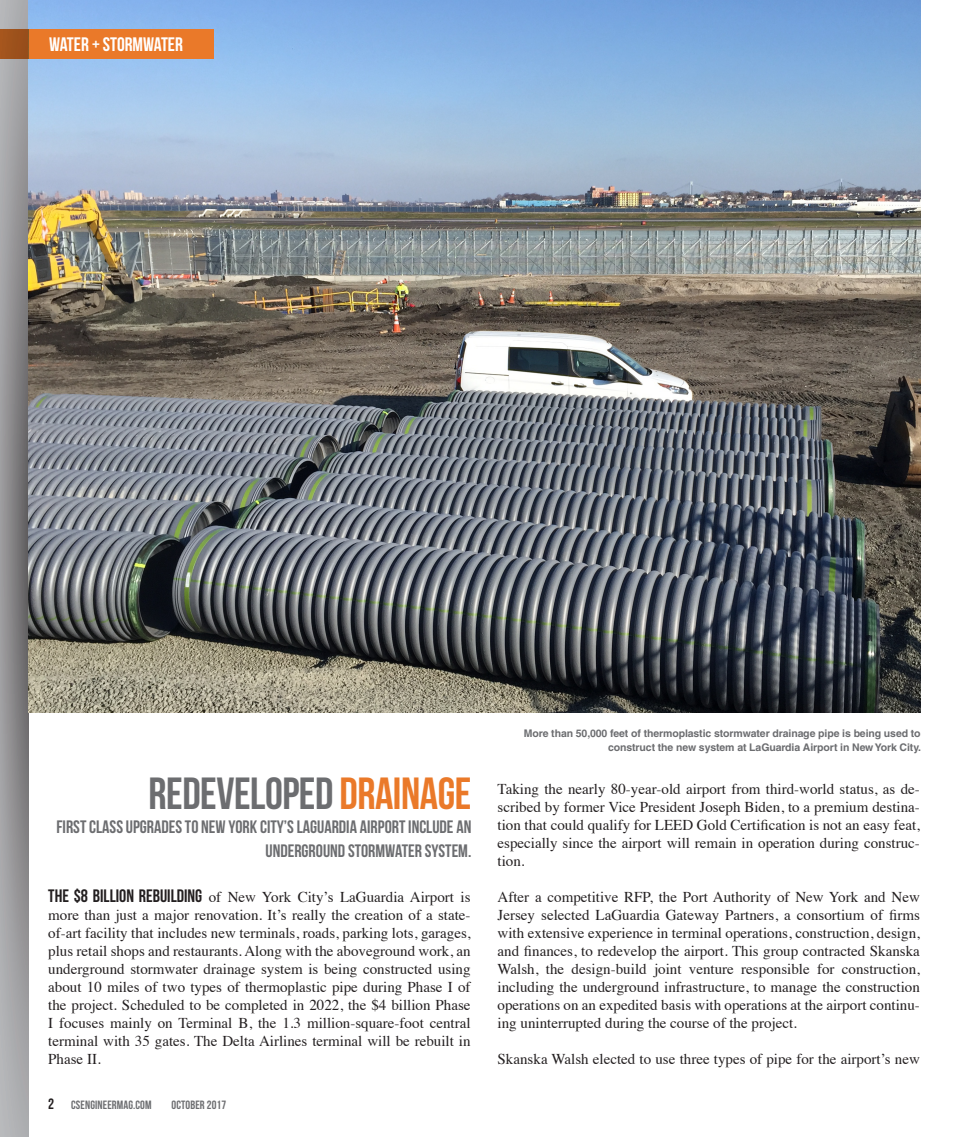
<style>
.page{position:relative;width:973px;height:1137px;background:#fff}
.page>*{position:absolute;margin:0;border:0;box-sizing:border-box;transform-origin:0 0}
.t1{font:45px "Bebas Neue";letter-spacing:-.01em;color:#6c6d70}
.t2{font:19.5px "Bebas Neue";color:#fff}
.t3{font:18px/24px "Bebas Neue";color:#6c6d70;text-align:right}
.t4{font:15px/18px "Times";color:#231f20;text-align:justify}
.t5{font:12px "Bebas Neue";letter-spacing:.01em;color:#6c6d70}
.t6{font:700 10.5px/13.5px "Helvetica";letter-spacing:-.01em;color:#6c6d70;text-align:right}
.s1{color:#ea7929}
.s2{font-family:"Bebas Neue";font-size:18px}
.s3{font-size:15px;color:#231f20}
</style>
<div class="page">
<svg style="left:0;top:0;width:29px;height:1137px"></svg>
<img style="left:29px;top:0;width:891px;height:712px">
<div style="left:29px;top:29px;width:184px;height:29px;background:#ea7929"></div>
<div style="left:0;top:29px;width:29px;height:29px;background:#9c511c"></div>
<p class="t2" style="left:49px;top:33px;width:135px">WATER + STORMWATER</p>
<p class="t1" style="left:148px;top:769px;width:324px">REDEVELOPED <span class="s1">DRAINAGE</span></p>
<p class="t3" style="left:56px;top:814px;width:416px">FIRST CLASS UPGRADES TO NEW YORK CITY’S LAGUARDIA AIRPORT INCLUDE AN<br>UNDERGROUND STORMWATER SYSTEM.</p>
<p class="t4" style="left:48px;top:886px;width:423px"><span class="s2">THE $8 BILLION REBUILDING</span> of New York City’s LaGuardia Airport is more than just a major renovation. It’s really the creation of a state&shy;of-art facility that includes new terminals, roads, parking lots, garages, plus retail shops and restaurants. Along with the aboveground work, an underground stormwater drainage system is being constructed using about 10 miles of two types of thermoplastic pipe during Phase I of the project. Scheduled to be completed in 2022, the $4 billion Phase I focuses mainly on Terminal B, the 1.3 million-square-foot central terminal with 35 gates. The Delta Airlines terminal will be rebuilt in Phase II.</p>
<p class="t5" style="left:48px;top:1099px;width:105px"><span class="s3">2</span> CSENGINEERMAG.COM</p>
<p class="t5" style="left:171px;top:1099px;width:56px">OCTOBER 2017</p>
<p class="t6" style="left:523px;top:727px;width:398px">More than 50,000 feet of thermoplastic stormwater drainage pipe is being used to construct the new system at LaGuardia Airport in New York City.</p>
<p class="t4" style="left:497px;top:778px;width:423px">Taking the nearly 80-year-old airport from third-world status, as de&shy;scribed by former Vice President Joseph Biden, to a premium destina&shy;tion that could qualify for LEED Gold Certification is not an easy feat, especially since the airport will remain in operation during construc&shy;tion.</p>
<p class="t4" style="left:497px;top:886px;width:423px">After a competitive RFP, the Port Authority of New York and New Jersey selected LaGuardia Gateway Partners, a consortium of firms with extensive experience in terminal operations, construction, design, and finances, to redevelop the airport. This group contracted Skanska Walsh, the design-build joint venture responsible for construction, including the underground infrastructure, to manage the construction operations on an expedited basis with operations at the airport continu&shy;ing uninterrupted during the course of the project.</p>
<p class="t4" style="left:497px;top:1048px;width:423px">Skanska Walsh elected to use three types of pipe for the airport’s new</p>
</div>
